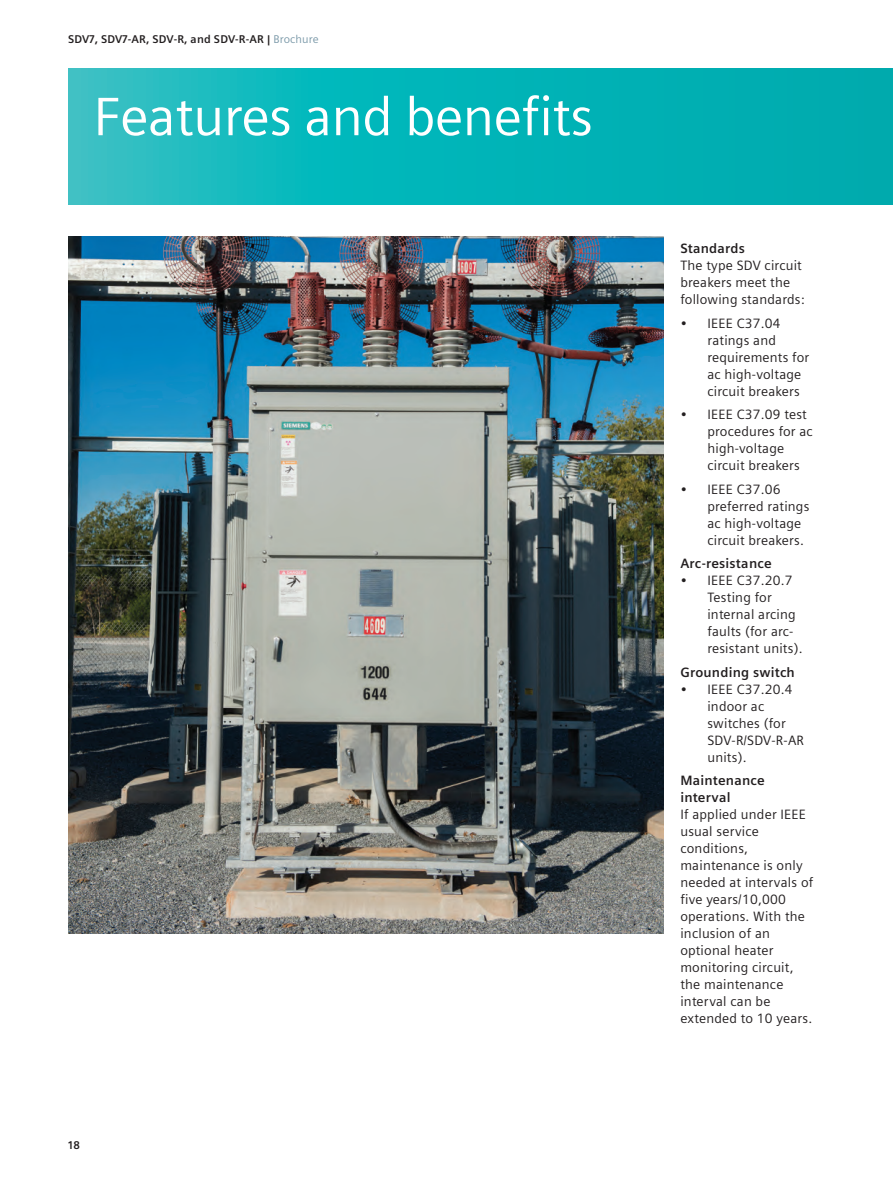
<style>
.page{position:relative;width:893px;height:1191px;background:#fff}
.page>*{position:absolute;margin:0;border:0;box-sizing:border-box;transform-origin:0 0}
.t1{font:54px "Siemens Sans";letter-spacing:-.01em;color:#fff}
.t2{font:13.5px/17px "Siemens Sans";letter-spacing:.015em;color:#231f20}
.t3{font:700 13.5px/17px "Siemens Sans";letter-spacing:.015em;color:#231f20}
.t4{font:700 11.25px "Siemens Sans";letter-spacing:.015em;color:#231f20}
.s1{font-weight:400;color:#7b99a9}
</style>
<div class="page">
<img style="left:68px;top:236px;width:595px;height:698px">
<svg style="left:68px;top:68px;width:825px;height:136px;background:#0ab4b8"></svg>
<p class="t4" style="left:68px;top:32px;width:252px">SDV7, SDV7-AR, SDV-R, and SDV-R-AR | <span class="s1">Brochure</span></p>
<h1 class="t1" style="left:94px;top:86px;width:501px">Features and benefits</h1>
<p class="t4" style="left:68px;top:1138px;width:13px">18</p>
<p class="t3" style="left:680px;top:240px;width:66px">Standards</p>
<p class="t2" style="left:680px;top:257px;width:126px">The type SDV circuit breakers meet the following standards:</p>
<p class="t2" style="left:707px;top:315px;width:103px;text-indent:-27px">• IEEE C37.04 ratings and requirements for ac high-voltage circuit breakers</p>
<p class="t2" style="left:707px;top:406px;width:107px;text-indent:-27px">• IEEE C37.09 test procedures for ac high-voltage circuit breakers</p>
<p class="t2" style="left:707px;top:480px;width:104px;text-indent:-27px">• IEEE C37.06 preferred ratings ac high-voltage circuit breakers.</p>
<p class="t3" style="left:680px;top:555px;width:93px">Arc-resistance</p>
<p class="t2" style="left:707px;top:572px;width:97px;text-indent:-27px">• IEEE C37.20.7<br>Testing for internal arcing faults (for arc&shy;resistant units).</p>
<p class="t3" style="left:680px;top:663px;width:116px">Grounding switch</p>
<p class="t2" style="left:707px;top:680px;width:98px;text-indent:-27px">• IEEE C37.20.4 indoor ac switches (for<br>SDV-R/SDV-R-AR units).</p>
<p class="t3" style="left:680px;top:772px;width:86px">Maintenance interval</p>
<p class="t2" style="left:680px;top:806px;width:134px">If applied under IEEE usual service conditions, maintenance is only needed at intervals of five years/10,000 operations. With the inclusion of an optional heater monitoring circuit, the maintenance interval can be extended to 10 years.</p>
</div>
